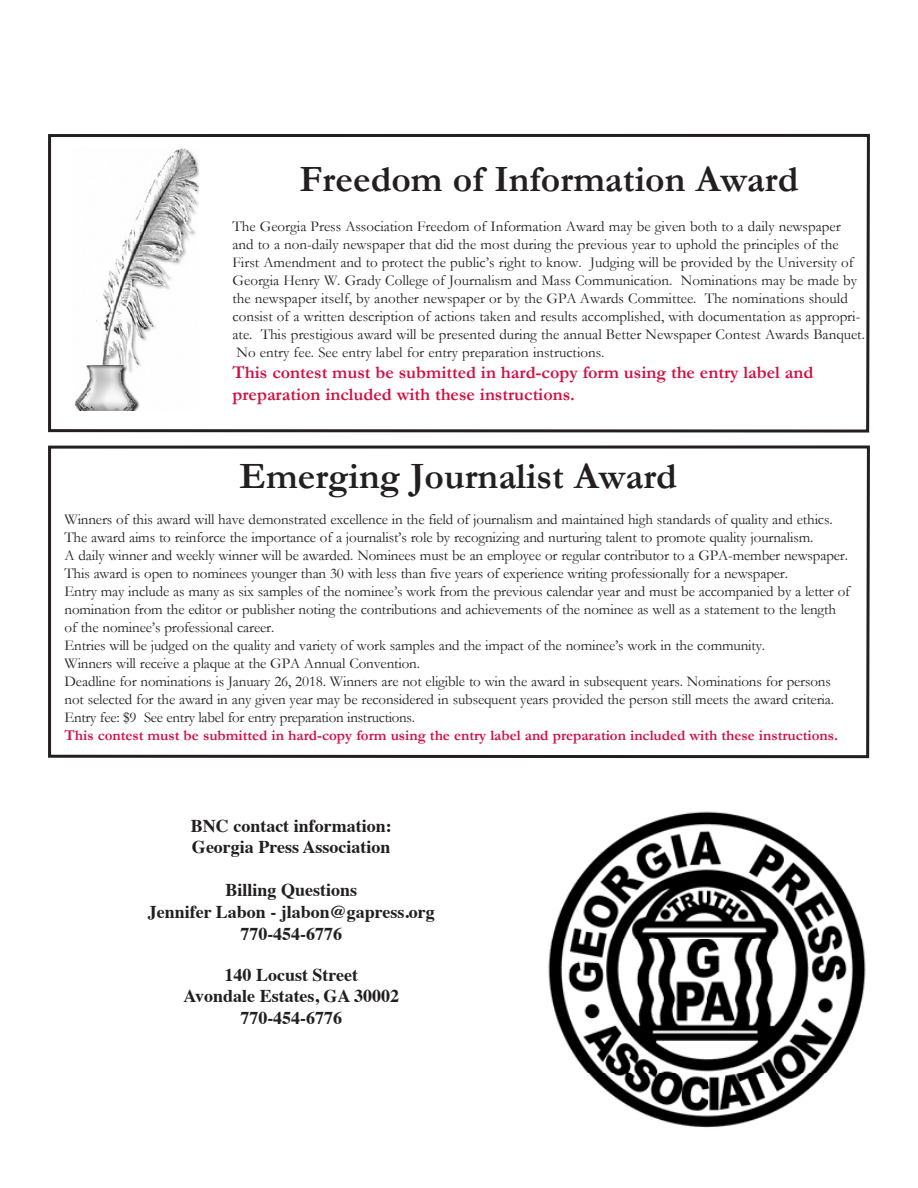
<style>
.page{position:relative;width:918px;height:1188px;background:#fff}
.page>*{position:absolute;margin:0;border:0;box-sizing:border-box;transform-origin:0 0}
.t1{font:700 37.5px "Garamond";color:#231f20}
.t2{font:700 18px "Times";color:#231f20}
.t3{font:700 18px "Garamond";color:#d20f41}
.t4{font:15px/18px "Garamond";letter-spacing:-.01em;color:#231f20}
.t5{font:700 15px "Garamond";color:#d20f41}
</style>
<div class="page">
<svg style="left:48px;top:133px;width:822px;height:300px"></svg>
<div style="left:71px;top:141px;width:128px;height:284px;background:#fff"></div>
<img style="left:75px;top:148px;width:124px;height:262px">
<svg style="left:48px;top:445px;width:822px;height:314px"></svg>
<img style="left:548px;top:811px;width:318px;height:317px">
<p class="t1" style="left:300px;top:157px;width:500px">Freedom of Information Award</p>
<p class="t4" style="left:233px;top:217px;width:634px">The Georgia Press Association Freedom of Information Award may be given both to a daily newspaper and to a non-daily newspaper that did the most during the previous year to uphold the principles of the First Amendment and to protect the public’s right to know. Judging will be provided by the University of Georgia Henry W. Grady College of Journalism and Mass Communication. Nominations may be made by the newspaper itself, by another newspaper or by the GPA Awards Committee. The nominations should consist of a written description of actions taken and results accomplished, with documentation as appropri&shy;ate. This prestigious award will be presented during the annual Better Newspaper Contest Awards Banquet.</p>
<p class="t4" style="left:237px;top:343px;width:369px">No entry fee. See entry label for entry preparation instructions.</p>
<p class="t3" style="left:233px;top:362px;width:582px">This contest must be submitted in hard-copy form using the entry label and</p>
<p class="t3" style="left:233px;top:383px;width:344px">preparation included with these instructions.</p>
<p class="t1" style="left:240px;top:454px;width:439px">Emerging Journalist Award</p>
<p class="t4" style="left:65px;top:510px;width:770px">Winners of this award will have demonstrated excellence in the field of journalism and maintained high standards of quality and ethics.<br>The award aims to reinforce the importance of a journalist’s role by recognizing and nurturing talent to promote quality journalism.</p>
<p class="t4" style="left:65px;top:546px;width:785px">A daily winner and weekly winner will be awarded. Nominees must be an employee or regular contributor to a GPA-member newspaper.<br>This award is open to nominees younger than 30 with less than five years of experience writing professionally for a newspaper.</p>
<p class="t4" style="left:65px;top:582px;width:787px">Entry may include as many as six samples of the nominee’s work from the previous calendar year and must be accompanied by a letter of nomination from the editor or publisher noting the contributions and achievements of the nominee as well as a statement to the length of the nominee’s professional career.</p>
<p class="t4" style="left:65px;top:636px;width:702px">Entries will be judged on the quality and variety of work samples and the impact of the nominee’s work in the community.</p>
<p class="t4" style="left:65px;top:654px;width:357px">Winners will receive a plaque at the GPA Annual Convention.</p>
<p class="t4" style="left:65px;top:672px;width:771px">Deadline for nominations is January 26, 2018. Winners are not eligible to win the award in subsequent years. Nominations for persons not selected for the award in any given year may be reconsidered in subsequent years provided the person still meets the award criteria.</p>
<p class="t4" style="left:65px;top:708px;width:352px">Entry fee: $9 See entry label for entry preparation instructions.</p>
<p class="t5" style="left:65px;top:726px;width:775px">This contest must be submitted in hard-copy form using the entry label and preparation included with these instructions.</p>
<p class="t2" style="left:191px;top:808px;width:202px">BNC contact information:</p>
<p class="t2" style="left:192px;top:830px;width:200px">Georgia Press Association</p>
<p class="t2" style="left:226px;top:873px;width:133px">Billing Questions</p>
<p class="t2" style="left:148px;top:895px;width:289px">Jennifer Labon - jlabon@gapress.org</p>
<p class="t2" style="left:240px;top:916px;width:103px">770-454-6776</p>
<p class="t2" style="left:225px;top:957px;width:135px">140 Locust Street</p>
<p class="t2" style="left:183px;top:979px;width:217px">Avondale Estates, GA 30002</p>
<p class="t2" style="left:240px;top:1001px;width:103px">770-454-6776</p>
</div>
